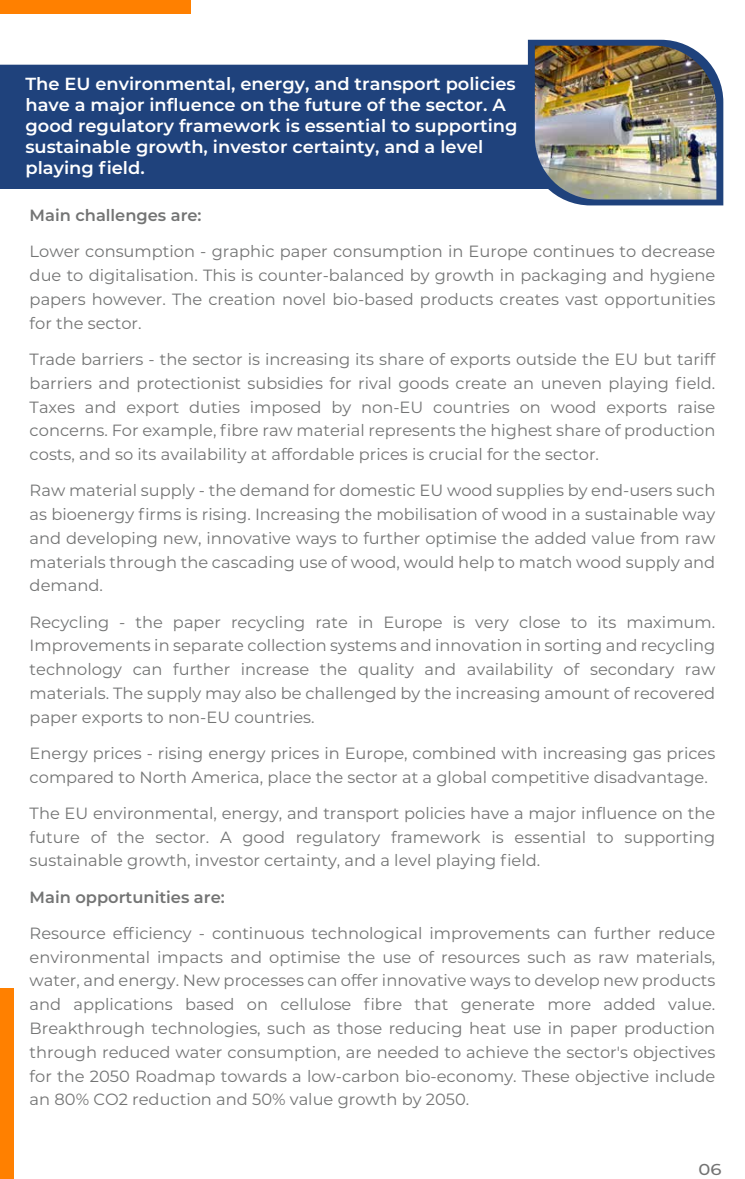
<style>
.page{position:relative;width:745px;height:1179px;background:#fff}
.page>*{position:absolute;margin:0;border:0;box-sizing:border-box;transform-origin:0 0}
.t1{font:600 17.5px/21px "Montserrat";color:#fff}
.t2{font:16.25px/23.8px "Montserrat";color:#737474;text-align:justify}
.t3{font:600 16.25px "Montserrat";color:#737474}
.t4{font:500 15.75px "Montserrat";color:#737373;scale:1.14 1}
</style>
<div class="page">
<div style="left:0;top:988px;width:14px;height:191px;background:#ff8000"></div>
<div style="left:0;top:0;width:191px;height:14px;background:#ff8000"></div>
<svg style="left:527px;top:40px;width:195px;height:165px"></svg>
<div style="left:0;top:65px;width:534px;height:124px;background:#1f427c"></div>
<img style="left:534px;top:46px;width:182px;height:154px">
<p class="t1" style="left:25px;top:73px;width:493px">The EU environmental, energy, and transport policies have a major influence on the future of the sector. A good regulatory framework is essential to supporting sustainable growth, investor certainty, and a level playing field.</p>
<p class="t3" style="left:30px;top:204px;width:173px">Main challenges are:</p>
<p class="t2" style="left:30px;top:239px;width:686px">Lower consumption - graphic paper consumption in Europe continues to decrease due to digitalisation. This is counter-balanced by growth in packaging and hygiene papers however. The creation novel bio-based products creates vast opportunities for the sector.</p>
<p class="t2" style="left:30px;top:347px;width:686px">Trade barriers - the sector is increasing its share of exports outside the EU but tariff barriers and protectionist subsidies for rival goods create an uneven playing field.<br>Taxes and export duties imposed by non-EU countries on wood exports raise concerns. For example, fibre raw material represents the highest share of production costs, and so its availability at affordable prices is crucial for the sector.</p>
<p class="t2" style="left:30px;top:478px;width:686px">Raw material supply - the demand for domestic EU wood supplies by end-users such as bioenergy firms is rising. Increasing the mobilisation of wood in a sustainable way and developing new, innovative ways to further optimise the added value from raw materials through the cascading use of wood, would help to match wood supply and demand.</p>
<p class="t2" style="left:30px;top:609px;width:686px">Recycling - the paper recycling rate in Europe is very close to its maximum.<br>Improvements in separate collection systems and innovation in sorting and recycling technology can further increase the quality and availability of secondary raw materials. The supply may also be challenged by the increasing amount of recovered paper exports to non-EU countries.</p>
<p class="t2" style="left:30px;top:741px;width:686px">Energy prices - rising energy prices in Europe, combined with increasing gas prices compared to North America, place the sector at a global competitive disadvantage.</p>
<p class="t2" style="left:30px;top:801px;width:686px">The EU environmental, energy, and transport policies have a major influence on the future of the sector. A good regulatory framework is essential to supporting sustainable growth, investor certainty, and a level playing field.</p>
<p class="t3" style="left:30px;top:885px;width:196px">Main opportunities are:</p>
<p class="t2" style="left:30px;top:921px;width:686px">Resource efficiency - continuous technological improvements can further reduce environmental impacts and optimise the use of resources such as raw materials, water, and energy. New processes can offer innovative ways to develop new products and applications based on cellulose fibre that generate more added value.<br>Breakthrough technologies, such as those reducing heat use in paper production through reduced water consumption, are needed to achieve the sector's objectives for the 2050 Roadmap towards a low-carbon bio-economy. These objective include an 80% CO2 reduction and 50% value growth by 2050.</p>
<p class="t4" style="left:698px;top:1158px;width:22px">06</p>
</div>
